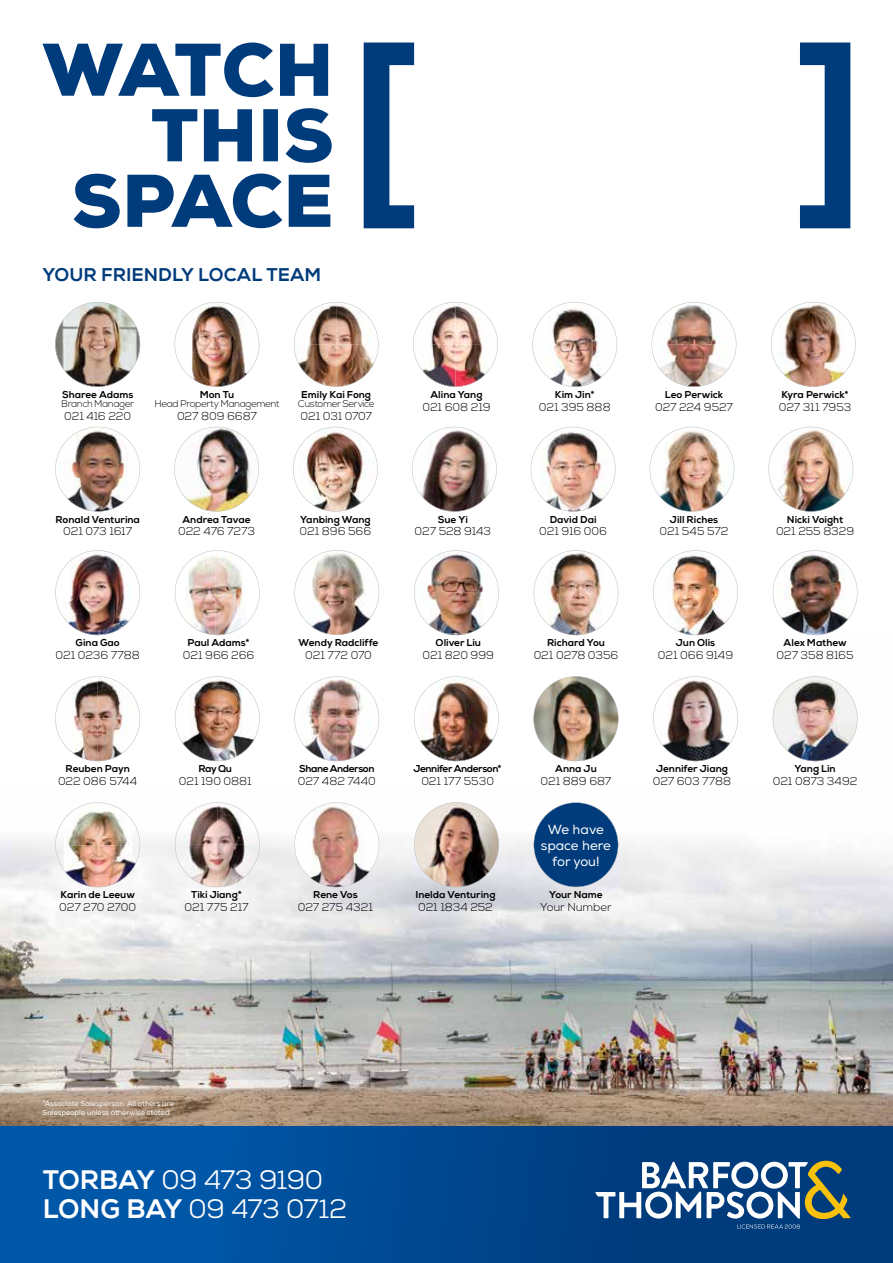
<style>
.page{position:relative;width:893px;height:1263px;background:#fff}
.page>*{position:absolute;margin:0;border:0;box-sizing:border-box;transform-origin:0 0}
.t1{font:26.7px/28.7px "Nexa";letter-spacing:-.015em;color:#fff}
.t2{font:800 18.45px "Nexa";color:#003b7b}
.t3{font:13.2px/15.9px "Nexa";color:#fff;text-align:center}
.t4{font:300 11.4px "Nexa";letter-spacing:-.005em;color:#000}
.t5{font:800 9.9px "Nexa";letter-spacing:-.005em;color:#000}
.t6{font:800 9.9px "Nexa";letter-spacing:-.04em;color:#000}
.t7{font:300 9.75px "Nexa";letter-spacing:-.04em;color:#000}
.t8{font:7.2px/8.7px "Nexa";color:#fff}
.s1{font-weight:800}
</style>
<div class="page">
<img style="left:0;top:635px;width:893px;height:492px">
<div style="left:0;top:1127px;width:893px;height:136px;background:linear-gradient(to right,#005aae,#003571)"></div>
<svg style="left:595px;top:1161px;width:256px;height:68px"></svg>
<svg style="left:74px;top:174px;width:256px;height:54px"></svg>
<svg style="left:152px;top:108px;width:180px;height:55px"></svg>
<svg style="left:43px;top:43px;width:285px;height:54px"></svg>
<img style="left:532px;top:302px;width:85px;height:85px">
<svg style="left:534px;top:802px;width:84px;height:85px;background:#366395"></svg>
<img style="left:531px;top:427px;width:85px;height:85px">
<img style="left:534px;top:550px;width:84px;height:85px">
<img style="left:771px;top:302px;width:85px;height:85px">
<img style="left:650px;top:427px;width:84px;height:85px">
<img style="left:773px;top:550px;width:84px;height:85px">
<img style="left:652px;top:302px;width:84px;height:85px">
<img style="left:175px;top:802px;width:85px;height:85px">
<img style="left:653px;top:550px;width:85px;height:85px">
<img style="left:55px;top:802px;width:85px;height:85px">
<img style="left:768px;top:427px;width:85px;height:85px">
<svg style="left:294px;top:802px;width:85px;height:85px"></svg>
<img style="left:534px;top:676px;width:84px;height:85px">
<img style="left:773px;top:676px;width:84px;height:85px">
<svg style="left:653px;top:676px;width:85px;height:85px"></svg>
<img style="left:414px;top:802px;width:85px;height:85px">
<img style="left:413px;top:302px;width:85px;height:85px">
<img style="left:412px;top:427px;width:85px;height:85px">
<img style="left:414px;top:550px;width:85px;height:85px">
<img style="left:414px;top:676px;width:85px;height:85px">
<img style="left:55px;top:302px;width:85px;height:85px">
<img style="left:55px;top:550px;width:85px;height:85px">
<img style="left:55px;top:427px;width:85px;height:85px">
<img style="left:55px;top:676px;width:85px;height:85px">
<img style="left:293px;top:427px;width:85px;height:85px">
<img style="left:294px;top:302px;width:85px;height:85px">
<img style="left:294px;top:676px;width:85px;height:85px">
<img style="left:174px;top:427px;width:85px;height:85px">
<img style="left:175px;top:550px;width:85px;height:85px">
<img style="left:175px;top:676px;width:85px;height:85px">
<img style="left:175px;top:302px;width:84px;height:85px">
<img style="left:294px;top:550px;width:85px;height:85px">
<svg style="left:364px;top:43px;width:50px;height:185px"></svg>
<svg style="left:800px;top:43px;width:50px;height:185px"></svg>
<p class="t2" style="left:43px;top:263px;width:280px">YOUR FRIENDLY LOCAL TEAM</p>
<p class="t5" style="left:62px;top:388px;width:73px">Sharee Adams</p>
<p class="t7" style="left:61px;top:398px;width:74px">Branch Manager</p>
<p class="t4" style="left:64px;top:409px;width:68px">021 416 220</p>
<p class="t5" style="left:200px;top:388px;width:36px">Mon Tu</p>
<p class="t7" style="left:154px;top:398px;width:126px">Head Property Management</p>
<p class="t4" style="left:177px;top:409px;width:81px">027 809 6687</p>
<p class="t5" style="left:301px;top:388px;width:71px">Emily Kai Fong</p>
<p class="t7" style="left:298px;top:398px;width:78px">Customer Service</p>
<p class="t4" style="left:300px;top:409px;width:73px">021 031 0707</p>
<p class="t5" style="left:430px;top:388px;width:54px">Alina Yang</p>
<p class="t4" style="left:422px;top:400px;width:70px">021 608 219</p>
<p class="t5" style="left:555px;top:388px;width:41px">Kim Jin*</p>
<p class="t4" style="left:539px;top:400px;width:73px">021 395 888</p>
<p class="t5" style="left:665px;top:388px;width:60px">Leo Perwick</p>
<p class="t4" style="left:655px;top:400px;width:79px">027 224 9527</p>
<p class="t5" style="left:781px;top:388px;width:69px">Kyra Perwick*</p>
<p class="t4" style="left:779px;top:400px;width:74px">027 311 7953</p>
<p class="t5" style="left:55px;top:513px;width:86px">Ronald Venturina</p>
<p class="t4" style="left:63px;top:525px;width:70px">021 073 1617</p>
<p class="t5" style="left:182px;top:513px;width:70px">Andrea Tavae</p>
<p class="t4" style="left:178px;top:525px;width:78px">022 476 7273</p>
<p class="t5" style="left:300px;top:513px;width:72px">Yanbing Wang</p>
<p class="t4" style="left:300px;top:525px;width:73px">021 896 566</p>
<p class="t5" style="left:438px;top:513px;width:32px">Sue Yi</p>
<p class="t4" style="left:415px;top:525px;width:78px">027 528 9143</p>
<p class="t5" style="left:550px;top:513px;width:48px">David Dai</p>
<p class="t4" style="left:539px;top:525px;width:69px">021 916 006</p>
<p class="t5" style="left:670px;top:513px;width:50px">Jill Riches</p>
<p class="t4" style="left:660px;top:525px;width:70px">021 545 572</p>
<p class="t5" style="left:787px;top:513px;width:58px">Nicki Voight</p>
<p class="t4" style="left:776px;top:525px;width:80px">021 255 8329</p>
<p class="t5" style="left:76px;top:637px;width:46px">Gina Gao</p>
<p class="t4" style="left:55px;top:648px;width:86px">021 0236 7788</p>
<p class="t5" style="left:188px;top:637px;width:64px">Paul Adams*</p>
<p class="t4" style="left:183px;top:648px;width:73px">021 966 266</p>
<p class="t5" style="left:299px;top:636px;width:81px">Wendy Radcliffe</p>
<p class="t4" style="left:305px;top:648px;width:68px">021 772 070</p>
<p class="t5" style="left:436px;top:637px;width:47px">Oliver Liu</p>
<p class="t4" style="left:423px;top:648px;width:73px">021 820 999</p>
<p class="t5" style="left:547px;top:637px;width:59px">Richard You</p>
<p class="t4" style="left:534px;top:648px;width:86px">021 0278 0356</p>
<p class="t5" style="left:676px;top:637px;width:41px">Jun Olis</p>
<p class="t4" style="left:658px;top:648px;width:77px">021 066 9149</p>
<p class="t5" style="left:784px;top:637px;width:64px">Alex Mathew</p>
<p class="t4" style="left:777px;top:648px;width:78px">027 358 8165</p>
<p class="t5" style="left:66px;top:763px;width:66px">Reuben Payn</p>
<p class="t4" style="left:58px;top:774px;width:81px">022 086 5744</p>
<p class="t5" style="left:61px;top:889px;width:76px">Karin de Leeuw</p>
<p class="t4" style="left:59px;top:900px;width:78px">027 270 2700</p>
<p class="t5" style="left:199px;top:763px;width:35px">Ray Qu</p>
<p class="t4" style="left:179px;top:774px;width:74px">021 190 0881</p>
<p class="t5" style="left:191px;top:889px;width:52px">Tiki Jiang*</p>
<p class="t4" style="left:185px;top:900px;width:66px">021 775 217</p>
<p class="t6" style="left:299px;top:763px;width:77px">Shane Anderson</p>
<p class="t4" style="left:298px;top:774px;width:79px">027 482 7440</p>
<p class="t6" style="left:414px;top:763px;width:90px">Jennifer Anderson*</p>
<p class="t4" style="left:421px;top:774px;width:74px">021 177 5530</p>
<p class="t5" style="left:313px;top:889px;width:46px">Rene Vos</p>
<p class="t4" style="left:298px;top:900px;width:77px">027 275 4321</p>
<p class="t5" style="left:415px;top:889px;width:82px">Inelda Venturing</p>
<p class="t4" style="left:418px;top:900px;width:76px">021 1834 252</p>
<p class="t5" style="left:555px;top:763px;width:43px">Anna Ju</p>
<p class="t4" style="left:541px;top:774px;width:72px">021 889 687</p>
<p class="t3" style="left:541px;top:822px;width:72px">We have space here for you!</p>
<p class="t5" style="left:549px;top:889px;width:55px">Your Name</p>
<p class="t4" style="left:540px;top:900px;width:73px">Your Number</p>
<p class="t5" style="left:656px;top:763px;width:73px">Jennifer Jiang</p>
<p class="t4" style="left:653px;top:774px;width:80px">027 603 7788</p>
<p class="t5" style="left:794px;top:763px;width:43px">Yang Lin</p>
<p class="t4" style="left:773px;top:774px;width:86px">021 0873 3492</p>
<p class="t8" style="left:43px;top:1100px;width:133px">*Associate Salesperson. All others are<br>Salespeople unless otherwise stated.</p>
<p class="t1" style="left:43px;top:1166px;width:306px"><span class="s1">TORBAY</span> 09 473 9190<br><span class="s1">LONG BAY</span> 09 473 0712</p>
</div>
